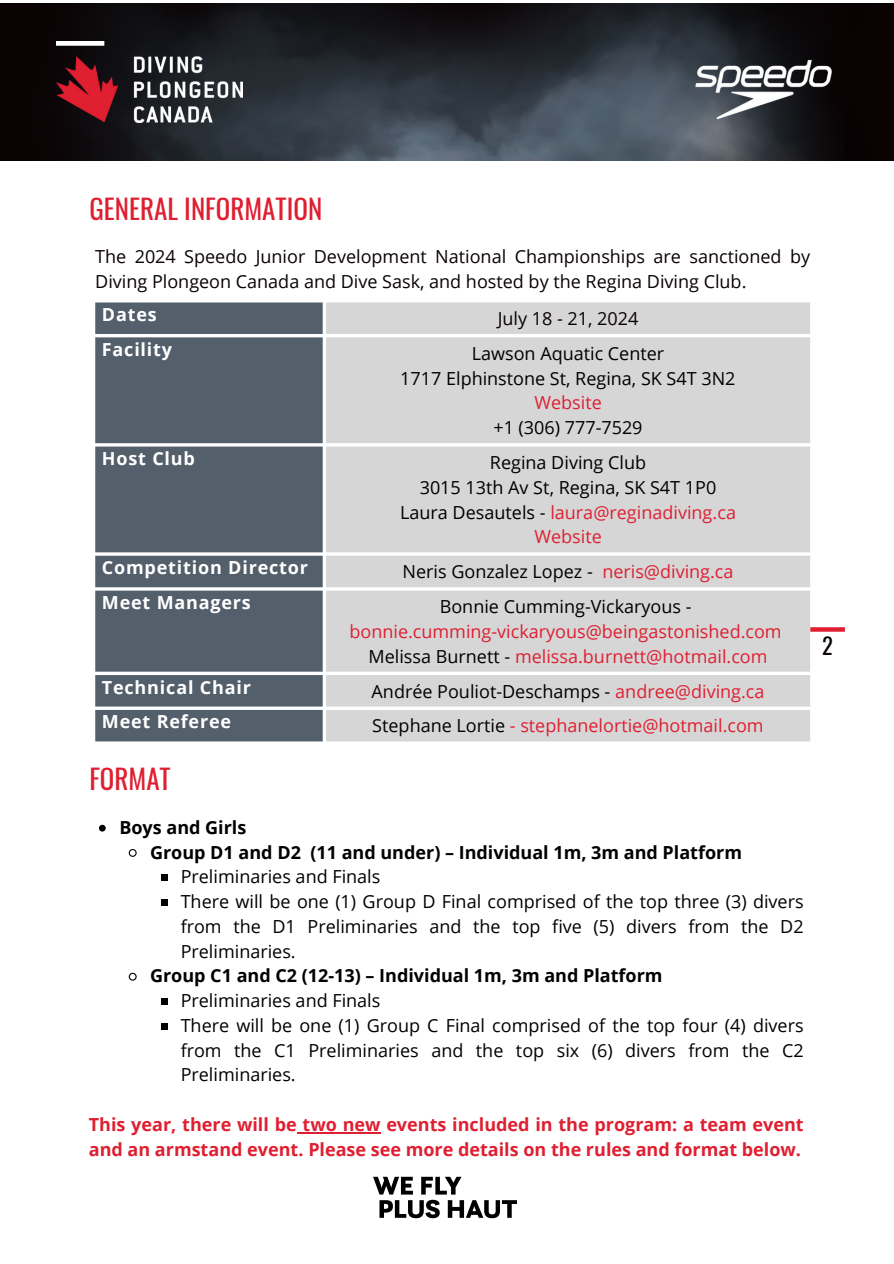
<style>
.page{position:relative;width:894px;height:1264px;background:#fff}
.page>*{position:absolute;margin:0;border:0;box-sizing:border-box;transform-origin:0 0}
.t1{font:27px "Oswald";color:#df1f31}
.t2{font:22.5px "Oswald";color:#0a0203}
.t3{font:18px/24.8px "Open Sans";color:#000;text-align:justify}
.t4{font:18px "Open Sans";color:#df1f31}
.t5{font:18px/24.8px "Open Sans";color:#0a0203}
.t6{font:700 18px/24.8px "Open Sans";color:#df1f31}
.t7{font:700 18px "Open Sans";color:#000}
.t8{font:700 18px "Open Sans";letter-spacing:.045em;color:#fff}
.s1{color:#000}
.s2{color:#df1f31}
</style>
<div class="page">
<img style="left:0;top:4px;width:893px;height:156px">
<svg style="left:810px;top:627px;width:34px;height:4px"></svg>
<img style="left:56px;top:41px;width:187px;height:81px">
<div style="left:95px;top:302px;width:227px;height:439px;background:#535f6b"></div>
<div style="left:326px;top:302px;width:484px;height:439px;background:#d6d6d6"></div>
<img style="left:373px;top:1176px;width:144px;height:43px">
<svg style="left:99px;top:824px;width:7px;height:7px"></svg>
<svg style="left:128px;top:849px;width:9px;height:8px"></svg>
<div style="left:161px;top:874px;width:6px;height:7px;background:#000"></div>
<svg style="left:161px;top:899px;width:6px;height:6px"></svg>
<svg style="left:128px;top:972px;width:9px;height:9px"></svg>
<svg style="left:161px;top:998px;width:6px;height:6px"></svg>
<div style="left:161px;top:1022px;width:6px;height:7px;background:#000"></div>
<hr style="left:297px;top:1132px;width:83px;height:1px;background:#df1f31">
<img style="left:670px;top:50px;width:174px;height:78px">
<h1 class="t1" style="left:89px;top:188px;width:234px">GENERAL INFORMATION</h1>
<p class="t5" style="left:95px;top:244px;width:716px">The 2024 Speedo Junior Development National Championships are sanctioned by<br>Diving Plongeon Canada and Dive Sask, and hosted by the Regina Diving Club.</p>
<p class="t8" style="left:102px;top:302px;width:56px">Dates</p>
<h1 class="t5" style="left:497px;top:305px;width:142px">July 18 - 21, 2024</h1>
<p class="t8" style="left:102px;top:336px;width:72px">Facility</p>
<p class="t3" style="left:471px;top:340px;width:194px">Lawson Aquatic Center</p>
<p class="t3" style="left:400px;top:365px;width:336px">1717 Elphinstone St, Regina, SK S4T 3N2</p>
<p class="t4" style="left:534px;top:390px;width:69px">Website</p>
<p class="t3" style="left:493px;top:415px;width:151px">+1 (306) 777-7529</p>
<p class="t8" style="left:102px;top:446px;width:95px">Host Club</p>
<p class="t3" style="left:490px;top:449px;width:157px">Regina Diving Club</p>
<p class="t3" style="left:419px;top:474px;width:298px">3015 13th Av St, Regina, SK S4T 1P0</p>
<p class="t4" style="left:400px;top:499px;width:337px"><span class="s1">Laura Desautels -</span> laura@reginadiving.ca</p>
<p class="t4" style="left:534px;top:524px;width:69px">Website</p>
<p class="t8" style="left:102px;top:555px;width:207px">Competition Director</p>
<p class="t3" style="left:402px;top:559px;width:192px">Neris Gonzalez Lopez -</p>
<p class="t4" style="left:602px;top:559px;width:133px">neris@diving.ca</p>
<p class="t8" style="left:102px;top:590px;width:150px">Meet Managers</p>
<p class="t3" style="left:439px;top:593px;width:253px">Bonnie Cumming-Vickaryous -</p>
<p class="t4" style="left:349px;top:618px;width:433px">bonnie.cumming-vickaryous@beingastonished.com</p>
<p class="t4" style="left:368px;top:643px;width:400px"><span class="s1">Melissa Burnett -</span> melissa.burnett@hotmail.com</p>
<p class="t8" style="left:102px;top:674px;width:150px">Technical Chair</p>
<p class="t3" style="left:371px;top:678px;width:394px">Andrée Pouliot-Deschamps - <span class="s2">andree@diving.ca</span></p>
<p class="t8" style="left:102px;top:709px;width:131px">Meet Referee</p>
<p class="t4" style="left:372px;top:713px;width:393px"><span class="s1">Stephane Lortie</span> - stephanelortie@hotmail.com</p>
<p class="t1" style="left:89px;top:757px;width:83px">FORMAT</p>
<p class="t7" style="left:119px;top:814px;width:128px">Boys and Girls</p>
<p class="t7" style="left:150px;top:839px;width:593px">Group D1 and D2 (11 and under) – Individual 1m, 3m and Platform</p>
<p class="t3" style="left:181px;top:864px;width:201px">Preliminaries and Finals</p>
<p class="t3" style="left:181px;top:888px;width:624px">There will be one (1) Group D Final comprised of the top three (3) divers from the D1 Preliminaries and the top five (5) divers from the D2<br>Preliminaries.</p>
<p class="t7" style="left:150px;top:963px;width:514px">Group C1 and C2 (12-13) – Individual 1m, 3m and Platform</p>
<p class="t3" style="left:181px;top:987px;width:201px">Preliminaries and Finals</p>
<h2 class="t3" style="left:181px;top:1012px;width:624px">There will be one (1) Group C Final comprised of the top four (4) divers from the C1 Preliminaries and the top six (6) divers from the C2<br>Preliminaries.</h2>
<p class="t6" style="left:89px;top:1111px;width:716px">This year, there will be two new events included in the program: a team event and an armstand event. Please see more details on the rules and format below.</p>
<p class="t2" style="left:821px;top:628px;width:12px">2</p>
</div>
